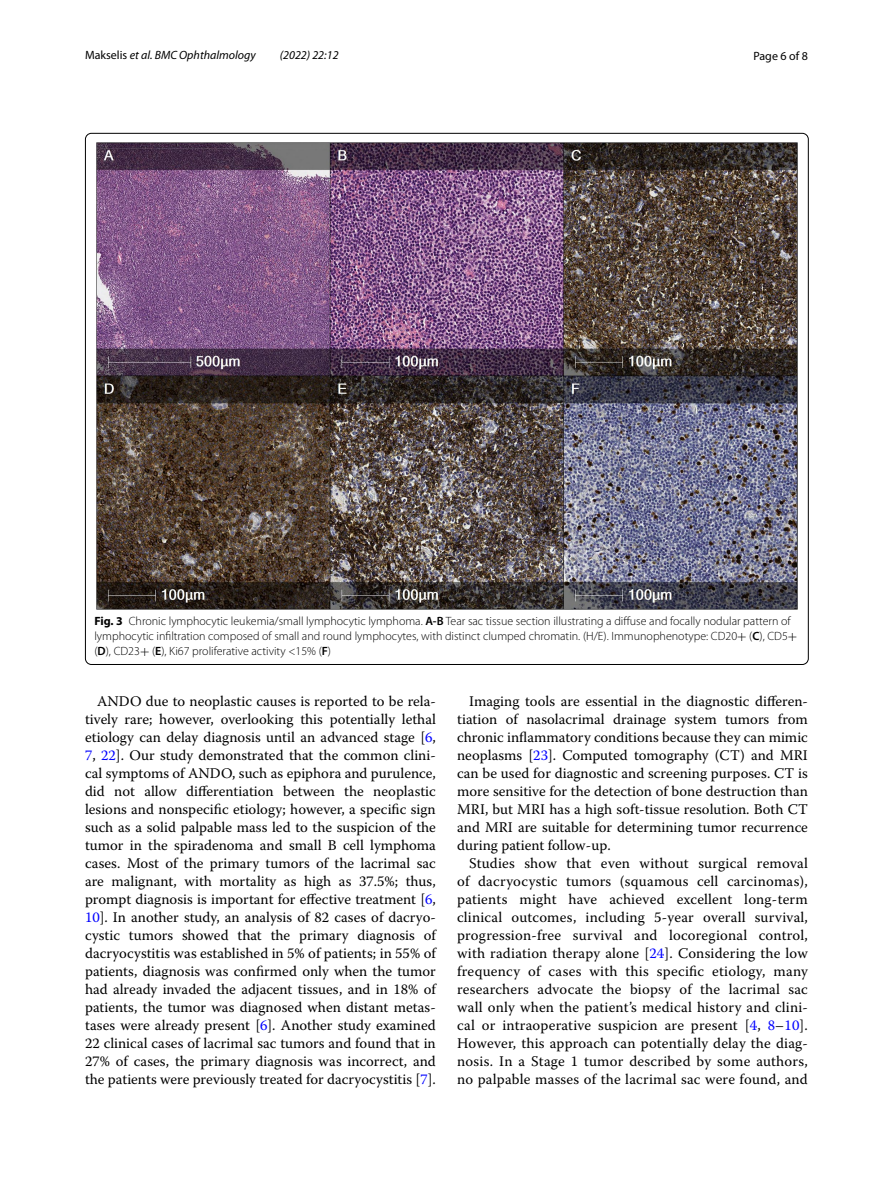
<style>
.page{position:relative;width:893px;height:1187px;background:#fff}
.page>*{position:absolute;margin:0;border:0;box-sizing:border-box;transform-origin:0 0}
.t1{font:14.7px/18px "Warnock Pro";letter-spacing:.005em;color:#000;text-align:justify}
.t2{font:300 12px/15px "Myriad Pro";color:#000}
.t3{font:italic 12px "Myriad Pro";color:#000}
.t4{font:12px "Myriad Pro";color:#000}
.s1{font-style:normal}
.s2{font-weight:700}
.s3{font-weight:600}
.s4{font-family:"MTSY";font-weight:400}
.s5{color:#00f}
</style>
<div class="page">
<img style="left:97px;top:142px;width:700px;height:467px">
<p class="t3" style="left:85px;top:48px;width:172px"><span class="s1">Makselis</span> et al. BMC Ophthalmology</p>
<p class="t3" style="left:280px;top:48px;width:60px">(2022) 22:12</p>
<p class="t4" style="left:753px;top:48px;width:56px">Page 6 of 8</p>
<p class="t2" style="left:94px;top:613px;width:704px"><span class="s2">Fig. 3</span> Chronic lymphocytic leukemia/small lymphocytic lymphoma. <span class="s3">A-B</span> Tear sac tissue section illustrating a diffuse and focally nodular pattern of lymphocytic infiltration composed of small and round lymphocytes, with distinct clumped chromatin. (H/E). Immunophenotype: CD20<span class="s4">+</span> (<span class="s3">C</span>), CD5<span class="s4">+ </span>(<span class="s3">D</span>), CD23<span class="s4">+</span> (<span class="s3">E</span>), Ki67 proliferative activity &lt;15% (<span class="s3">F</span>)</p>
<p class="t1" style="left:85px;top:691px;width:352px;text-indent:12px">ANDO due to neoplastic causes is reported to be rela&shy;tively rare; however, overlooking this potentially lethal etiology can delay diagnosis until an advanced stage [<span class="s5">6</span>, <span class="s5">7</span>, <span class="s5">22</span>]. Our study demonstrated that the common clini&shy;cal symptoms of ANDO, such as epiphora and purulence, did not allow differentiation between the neoplastic lesions and nonspecific etiology; however, a specific sign such as a solid palpable mass led to the suspicion of the tumor in the spiradenoma and small B cell lymphoma cases. Most of the primary tumors of the lacrimal sac are malignant, with mortality as high as 37.5%; thus, prompt diagnosis is important for effective treatment [<span class="s5">6</span>, <span class="s5">10</span>]. In another study, an analysis of 82 cases of dacryo&shy;cystic tumors showed that the primary diagnosis of dacryocystitis was established in 5% of patients; in 55% of patients, diagnosis was confirmed only when the tumor had already invaded the adjacent tissues, and in 18% of patients, the tumor was diagnosed when distant metas&shy;tases were already present [<span class="s5">6</span>]. Another study examined 22 clinical cases of lacrimal sac tumors and found that in 27% of cases, the primary diagnosis was incorrect, and the patients were previously treated for dacryocystitis [<span class="s5">7</span>].</p>
<p class="t1" style="left:457px;top:691px;width:352px;text-indent:12px">Imaging tools are essential in the diagnostic differen&shy;tiation of nasolacrimal drainage system tumors from chronic inflammatory conditions because they can mimic neoplasms [<span class="s5">23</span>]. Computed tomography (CT) and MRI can be used for diagnostic and screening purposes. CT is more sensitive for the detection of bone destruction than MRI, but MRI has a high soft-tissue resolution. Both CT and MRI are suitable for determining tumor recurrence during patient follow-up.</p>
<p class="t1" style="left:457px;top:853px;width:352px;text-indent:12px">Studies show that even without surgical removal of dacryocystic tumors (squamous cell carcinomas), patients might have achieved excellent long-term clinical outcomes, including 5-year overall survival, progression-free survival and locoregional control, with radiation therapy alone [<span class="s5">24</span>]. Considering the low frequency of cases with this specific etiology, many researchers advocate the biopsy of the lacrimal sac wall only when the patient’s medical history and clini&shy;cal or intraoperative suspicion are present [<span class="s5">4</span>, <span class="s5">8</span>–<span class="s5">10</span>].<br>However, this approach can potentially delay the diag&shy;nosis. In a Stage 1 tumor described by some authors, no palpable masses of the lacrimal sac were found, and</p>
</div>
